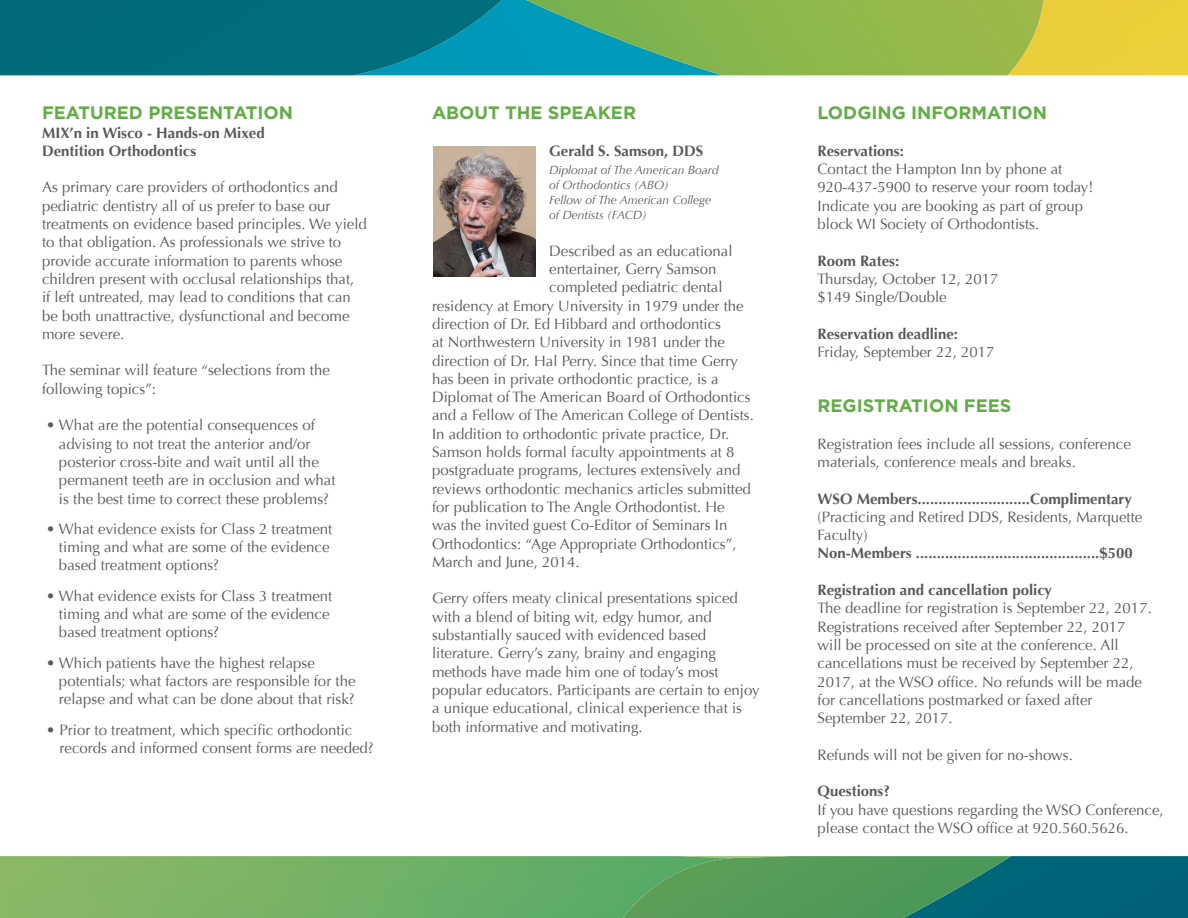
<style>
.page{position:relative;width:1188px;height:918px;background:#fff}
.page>*{position:absolute;margin:0;border:0;box-sizing:border-box;transform-origin:0 0}
.t1{font:700 18px "Gotham";color:#62ad46}
.t2{font:15px/18.3px "Optima";color:#58595b}
.t3{font:700 15px/18.3px "Optima";color:#58595b}
.t4{font:italic 12px/15px "Optima";color:#58595b}
</style>
<div class="page">
<svg style="left:0;top:0;width:526px;height:75px;background:#007285"></svg>
<div style="left:1044px;top:0;width:144px;height:75px;background:#eacf3b"></div>
<img style="left:526px;top:0;width:518px;height:75px">
<img style="left:433px;top:147px;width:103px;height:129px">
<div style="left:1011px;top:856px;width:177px;height:62px;background:#006478"></div>
<img style="left:0;top:856px;width:623px;height:62px">
<img style="left:623px;top:856px;width:388px;height:62px">
<p class="t1" style="left:42px;top:102px;width:253px">FEATURED PRESENTATION</p>
<p class="t3" style="left:42px;top:123px;width:224px">MIX’n in Wisco - Hands-on Mixed<br>Dentition Orthodontics</p>
<p class="t2" style="left:42px;top:178px;width:326px">As primary care providers of orthodontics and pediatric dentistry all of us prefer to base our treatments on evidence based principles. We yield to that obligation. As professionals we strive to provide accurate information to parents whose children present with occlusal relationships that,<br>if left untreated, may lead to conditions that can be both unattractive, dysfunctional and become more severe.</p>
<p class="t2" style="left:42px;top:361px;width:289px">The seminar will feature “selections from the following topics”:</p>
<p class="t2" style="left:59px;top:416px;width:278px;text-indent:-13px">• What are the potential consequences of advising to not treat the anterior and/or posterior cross-bite and wait until all the permanent teeth are in occlusion and what is the best time to correct these problems?</p>
<p class="t2" style="left:59px;top:520px;width:275px;text-indent:-13px">• What evidence exists for Class 2 treatment timing and what are some of the evidence based treatment options?</p>
<p class="t2" style="left:59px;top:587px;width:275px;text-indent:-13px">• What evidence exists for Class 3 treatment timing and what are some of the evidence based treatment options?</p>
<p class="t2" style="left:59px;top:654px;width:298px;text-indent:-13px">• Which patients have the highest relapse potentials; what factors are responsible for the relapse and what can be done about that risk?</p>
<p class="t2" style="left:60px;top:720px;width:316px;text-indent:-13px">• Prior to treatment, which specific orthodontic records and informed consent forms are needed?</p>
<p class="t1" style="left:432px;top:102px;width:206px">ABOUT THE SPEAKER</p>
<p class="t3" style="left:549px;top:142px;width:156px">Gerald S. Samson, DDS</p>
<p class="t4" style="left:549px;top:163px;width:171px">Diplomat of The American Board of Orthodontics (ABO)<br>Fellow of The American College of Dentists (FACD)</p>
<p class="t2" style="left:549px;top:242px;width:185px">Described as an educational</p>
<p class="t2" style="left:549px;top:260px;width:169px">entertainer, Gerry Samson</p>
<p class="t2" style="left:549px;top:278px;width:175px">completed pediatric dental</p>
<p class="t2" style="left:432px;top:297px;width:313px">residency at Emory University in 1979 under the</p>
<p class="t2" style="left:432px;top:315px;width:291px">direction of Dr. Ed Hibbard and orthodontics</p>
<p class="t2" style="left:432px;top:333px;width:295px">at Northwestern University in 1981 under the</p>
<p class="t2" style="left:432px;top:351px;width:308px">direction of Dr. Hal Perry. Since that time Gerry</p>
<p class="t2" style="left:432px;top:370px;width:288px">has been in private orthodontic practice, is a</p>
<p class="t2" style="left:432px;top:388px;width:320px">Diplomat of The American Board of Orthodontics</p>
<p class="t2" style="left:432px;top:406px;width:323px">and a Fellow of The American College of Dentists.</p>
<p class="t2" style="left:432px;top:425px;width:299px">In addition to orthodontic private practice, Dr.</p>
<p class="t2" style="left:432px;top:443px;width:304px">Samson holds formal faculty appointments at 8</p>
<p class="t2" style="left:432px;top:461px;width:310px">postgraduate programs, lectures extensively and</p>
<p class="t2" style="left:432px;top:480px;width:321px">reviews orthodontic mechanics articles submitted</p>
<p class="t2" style="left:432px;top:498px;width:294px">for publication to The Angle Orthodontist. He</p>
<p class="t2" style="left:432px;top:516px;width:297px">was the invited guest Co-Editor of Seminars In</p>
<p class="t2" style="left:432px;top:534px;width:306px">Orthodontics: “Age Appropriate Orthodontics”,</p>
<p class="t2" style="left:432px;top:553px;width:149px">March and June, 2014.</p>
<p class="t2" style="left:432px;top:589px;width:329px">Gerry offers meaty clinical presentations spiced with a blend of biting wit, edgy humor, and substantially sauced with evidenced based literature. Gerry’s zany, brainy and engaging methods have made him one of today’s most popular educators. Participants are certain to enjoy a unique educational, clinical experience that is both informative and motivating.</p>
<p class="t1" style="left:818px;top:102px;width:231px">LODGING INFORMATION</p>
<p class="t3" style="left:818px;top:142px;width:88px">Reservations:</p>
<p class="t2" style="left:818px;top:160px;width:277px">Contact the Hampton Inn by phone at 920-437-5900 to reserve your room today!<br>Indicate you are booking as part of group block WI Society of Orthodontists.</p>
<p class="t3" style="left:818px;top:252px;width:83px">Room Rates:</p>
<p class="t2" style="left:818px;top:270px;width:182px">Thursday, October 12, 2017 $149 Single/Double</p>
<p class="t3" style="left:818px;top:325px;width:142px">Reservation deadline:</p>
<p class="t2" style="left:818px;top:343px;width:178px">Friday, September 22, 2017</p>
<p class="t1" style="left:818px;top:395px;width:195px">REGISTRATION FEES</p>
<p class="t2" style="left:818px;top:435px;width:315px">Registration fees include all sessions, conference materials, conference meals and breaks.</p>
<p class="t3" style="left:818px;top:489px;width:316px">WSO Members...........................Complimentary</p>
<p class="t2" style="left:818px;top:508px;width:326px">(Practicing and Retired DDS, Residents, Marquette<br>Faculty)</p>
<p class="t3" style="left:818px;top:544px;width:317px">Non-Members ............................................$500</p>
<p class="t3" style="left:818px;top:581px;width:236px">Registration and cancellation policy</p>
<p class="t2" style="left:818px;top:599px;width:336px">The deadline for registration is September 22, 2017.<br>Registrations received after September 22, 2017 will be processed on site at the conference. All cancellations must be received by September 22, 2017, at the WSO office. No refunds will be made for cancellations postmarked or faxed after September 22, 2017.</p>
<p class="t2" style="left:818px;top:746px;width:257px">Refunds will not be given for no-shows.</p>
<p class="t3" style="left:818px;top:782px;width:74px">Questions?</p>
<p class="t2" style="left:818px;top:801px;width:348px">If you have questions regarding the WSO Conference, please contact the WSO office at 920.560.5626.</p>
</div>
